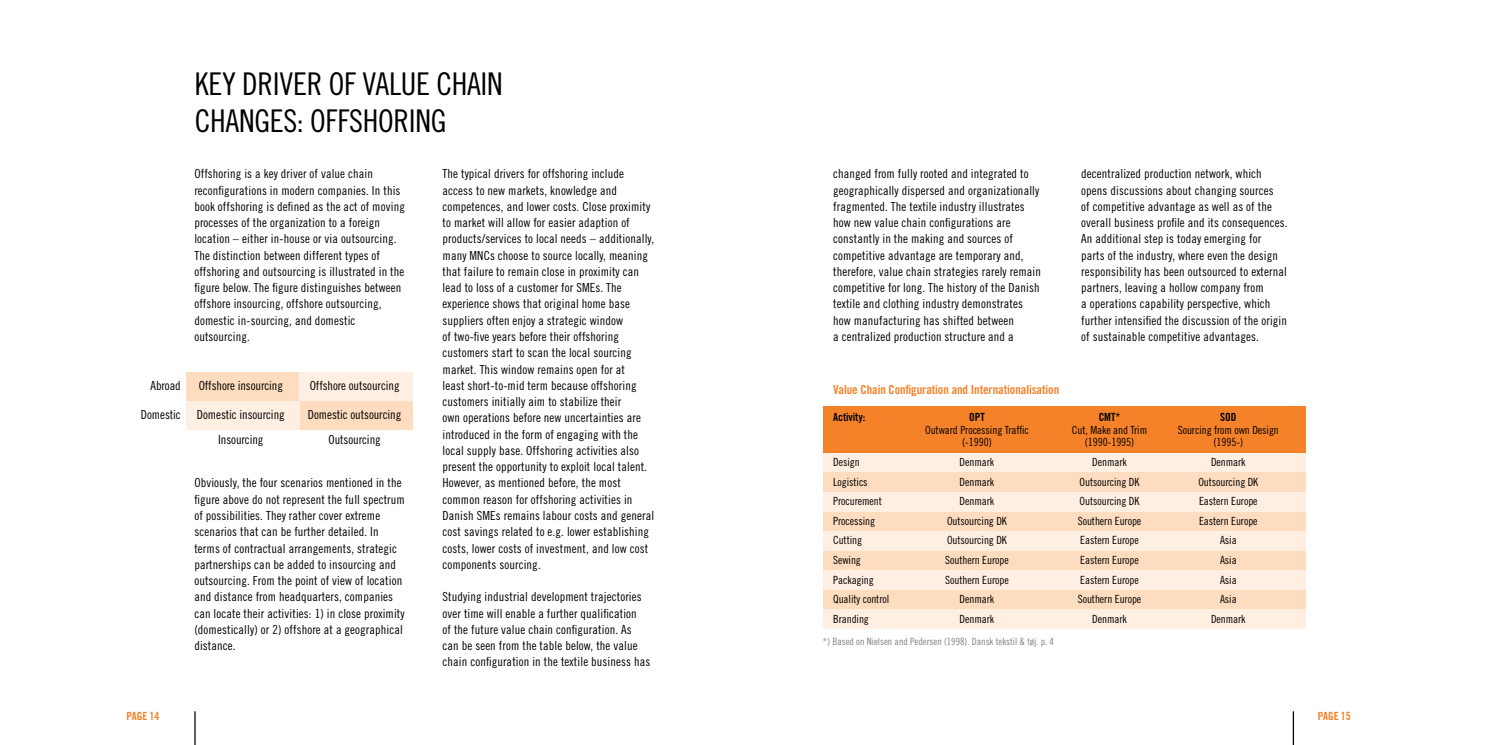
<style>
.page{position:relative;width:1489px;height:745px;background:#fff}
.page>*{position:absolute;margin:0;border:0;box-sizing:border-box;transform-origin:0 0}
.t1{font:31.25px "Trade Gothic Cond Eighteen";letter-spacing:-.01em;color:#000}
.t2{font:12.5px/16.2px "Trade Gothic Cond Eighteen";letter-spacing:.01em;color:#000}
.t3{font:12.5px "Trade Gothic Bold Cond Twenty";letter-spacing:-.005em;color:#f58229}
.t4{font:11.25px "Trade Gothic Cond Eighteen";letter-spacing:-.005em;color:#000}
.t5{font:11.25px "Trade Gothic Bold Cond Twenty";letter-spacing:-.005em;color:#000}
.t6{font:11.25px "Trade Gothic Bold Cond Twenty";letter-spacing:-.01em;color:#f58025}
.t7{font:10px "Trade Gothic Cond Eighteen";color:#808285}
</style>
<div class="page">
<hr style="left:194px;top:710px;width:2px;height:34px;background:#000">
<hr style="left:1292px;top:710px;width:1px;height:34px;background:#000">
<div style="left:186px;top:372px;width:113px;height:28px;background:#fedcbf"></div>
<div style="left:299px;top:400px;width:113px;height:29px;background:#fedcbf"></div>
<div style="left:186px;top:400px;width:113px;height:29px;background:#ffefe2"></div>
<div style="left:299px;top:372px;width:113px;height:28px;background:#ffefe2"></div>
<div style="left:822px;top:406px;width:483px;height:46px;background:#f58229"></div>
<div style="left:822px;top:452px;width:483px;height:20px;background:#ffefe2"></div>
<div style="left:822px;top:472px;width:483px;height:20px;background:#fedcbf"></div>
<div style="left:822px;top:492px;width:483px;height:19px;background:#ffefe2"></div>
<div style="left:822px;top:511px;width:483px;height:20px;background:#fedcbf"></div>
<div style="left:822px;top:531px;width:483px;height:19px;background:#ffefe2"></div>
<div style="left:822px;top:550px;width:483px;height:20px;background:#fedcbf"></div>
<div style="left:822px;top:570px;width:483px;height:19px;background:#ffefe2"></div>
<div style="left:822px;top:589px;width:483px;height:20px;background:#fedcbf"></div>
<div style="left:822px;top:609px;width:483px;height:19px;background:#ffefe2"></div>
<h1 class="t1" style="left:195px;top:66px;width:76px">Key Driver</h1>
<h1 class="t1" style="left:329px;top:66px;width:62px">of Value</h1>
<h1 class="t1" style="left:436px;top:66px;width:29px">Chain</h1>
<h1 class="t1" style="left:195px;top:102px;width:16px">changes</h1>
<h1 class="t1" style="left:297px;top:102px;width:43px">: Offshoring</h1>
<p class="t2" style="left:194px;top:165px;width:212px">Offshoring is a key driver of value chain reconfigurations in modern companies. In this book offshoring is defined as the act of moving processes of the organization to a foreign location – either in-house or via outsourcing.<br>The distinction between different types of offshoring and outsourcing is illustrated in the figure below. The figure distinguishes between offshore insourcing, offshore outsourcing, domestic in-sourcing, and domestic outsourcing.</p>
<p class="t2" style="left:442px;top:165px;width:213px">The typical drivers for offshoring include access to new markets, knowledge and competences, and lower costs. Close proximity to market will allow for easier adaption of products/services to local needs – additionally, many MNCs choose to source locally, meaning that failure to remain close in proximity can lead to loss of a customer for SMEs. The experience shows that original home base suppliers often enjoy a strategic window<br>of two-five years before their offshoring customers start to scan the local sourcing market. This window remains open for at<br>least short-to-mid term because offshoring customers initially aim to stabilize their<br>own operations before new uncertainties are introduced in the form of engaging with the local supply base. Offshoring activities also present the opportunity to exploit local talent.<br>However, as mentioned before, the most common reason for offshoring activities in Danish SMEs remains labour costs and general cost savings related to e.g. lower establishing costs, lower costs of investment, and low cost components sourcing.</p>
<p class="t2" style="left:442px;top:588px;width:209px">Studying industrial development trajectories over time will enable a further qualification<br>of the future value chain configuration. As can be seen from the table below, the value chain configuration in the textile business has</p>
<p class="t2" style="left:151px;top:377px;width:32px">Abroad</p>
<p class="t2" style="left:199px;top:377px;width:86px">Offshore insourcing</p>
<p class="t2" style="left:310px;top:377px;width:91px">Offshore outsourcing</p>
<p class="t2" style="left:141px;top:406px;width:41px">Domestic</p>
<p class="t2" style="left:197px;top:406px;width:89px">Domestic insourcing</p>
<p class="t2" style="left:308px;top:406px;width:95px">Domestic outsourcing</p>
<p class="t2" style="left:218px;top:431px;width:47px">Insourcing</p>
<p class="t2" style="left:328px;top:431px;width:54px">Outsourcing</p>
<p class="t2" style="left:194px;top:474px;width:212px">Obviously, the four scenarios mentioned in the figure above do not represent the full spectrum of possibilities. They rather cover extreme scenarios that can be further detailed. In terms of contractual arrangements, strategic partnerships can be added to insourcing and outsourcing. From the point of view of location and distance from headquarters, companies can locate their activities: 1) in close proximity (domestically) or 2) offshore at a geographical distance.</p>
<p class="t2" style="left:833px;top:165px;width:209px">changed from fully rooted and integrated to geographically dispersed and organizationally fragmented. The textile industry illustrates how new value chain configurations are constantly in the making and sources of competitive advantage are temporary and, therefore, value chain strategies rarely remain competitive for long. The history of the Danish textile and clothing industry demonstrates how manufacturing has shifted between<br>a centralized production structure and a</p>
<p class="t2" style="left:1081px;top:165px;width:208px">decentralized production network, which opens discussions about changing sources<br>of competitive advantage as well as of the overall business profile and its consequences.<br>An additional step is today emerging for parts of the industry, where even the design responsibility has been outsourced to external partners, leaving a hollow company from<br>a operations capability perspective, which further intensified the discussion of the origin of sustainable competitive advantages.</p>
<p class="t3" style="left:833px;top:382px;width:227px">Value Chain Configuration and Internationalisation</p>
<p class="t5" style="left:833px;top:410px;width:88px">Activity: O</p>
<p class="t5" style="left:974px;top:410px;width:11px">PT</p>
<p class="t5" style="left:1098px;top:410px;width:52px">CMT* SOD</p>
<p class="t4" style="left:925px;top:423px;width:105px">Outward Processing Traffic</p>
<p class="t4" style="left:1071px;top:423px;width:77px">Cut, Make and Trim</p>
<p class="t4" style="left:1177px;top:423px;width:103px">Sourcing from own Design</p>
<p class="t4" style="left:962px;top:435px;width:31px">(-1990)</p>
<p class="t4" style="left:1084px;top:435px;width:51px">(1990-1995)</p>
<p class="t4" style="left:1213px;top:435px;width:31px">(1995-)</p>
<p class="t4" style="left:833px;top:455px;width:28px">Design</p>
<p class="t4" style="left:959px;top:455px;width:36px">Denmark</p>
<p class="t4" style="left:1092px;top:455px;width:36px">Denmark</p>
<p class="t4" style="left:1210px;top:455px;width:36px">Denmark</p>
<p class="t4" style="left:833px;top:474px;width:36px">Logistics</p>
<p class="t4" style="left:959px;top:474px;width:36px">Denmark</p>
<p class="t4" style="left:1079px;top:474px;width:61px">Outsourcing DK</p>
<p class="t4" style="left:1198px;top:474px;width:61px">Outsourcing DK</p>
<p class="t4" style="left:833px;top:494px;width:50px">Procurement</p>
<p class="t4" style="left:959px;top:494px;width:36px">Denmark</p>
<p class="t4" style="left:1079px;top:494px;width:61px">Outsourcing DK</p>
<p class="t4" style="left:1198px;top:494px;width:60px">Eastern Europe</p>
<p class="t4" style="left:833px;top:514px;width:43px">Processing</p>
<p class="t4" style="left:947px;top:514px;width:61px">Outsourcing DK</p>
<p class="t4" style="left:1077px;top:514px;width:65px">Southern Europe</p>
<p class="t4" style="left:1198px;top:514px;width:60px">Eastern Europe</p>
<p class="t4" style="left:833px;top:533px;width:31px">Cutting</p>
<p class="t4" style="left:947px;top:533px;width:61px">Outsourcing DK</p>
<p class="t4" style="left:1080px;top:533px;width:60px">Eastern Europe</p>
<p class="t4" style="left:1219px;top:533px;width:18px">Asia</p>
<p class="t4" style="left:833px;top:553px;width:29px">Sewing</p>
<p class="t4" style="left:945px;top:553px;width:65px">Southern Europe</p>
<p class="t4" style="left:1080px;top:553px;width:60px">Eastern Europe</p>
<p class="t4" style="left:1219px;top:553px;width:18px">Asia</p>
<p class="t4" style="left:833px;top:572px;width:42px">Packaging</p>
<p class="t4" style="left:945px;top:572px;width:65px">Southern Europe</p>
<p class="t4" style="left:1080px;top:572px;width:60px">Eastern Europe</p>
<p class="t4" style="left:1219px;top:572px;width:18px">Asia</p>
<p class="t4" style="left:833px;top:592px;width:58px">Quality control</p>
<p class="t4" style="left:959px;top:592px;width:36px">Denmark</p>
<p class="t4" style="left:1077px;top:592px;width:65px">Southern Europe</p>
<p class="t4" style="left:1219px;top:592px;width:18px">Asia</p>
<p class="t4" style="left:833px;top:611px;width:37px">Branding</p>
<p class="t4" style="left:959px;top:611px;width:36px">Denmark</p>
<p class="t4" style="left:1092px;top:611px;width:36px">Denmark</p>
<p class="t4" style="left:1210px;top:611px;width:36px">Denmark</p>
<p class="t7" style="left:822px;top:634px;width:233px">*) Based on Nielsen and Pedersen (1998). Dansk tekstil &amp; tøj. p. 4</p>
<p class="t6" style="left:126px;top:708px;width:35px">page 14</p>
<p class="t6" style="left:1317px;top:708px;width:35px">page 15</p>
</div>
